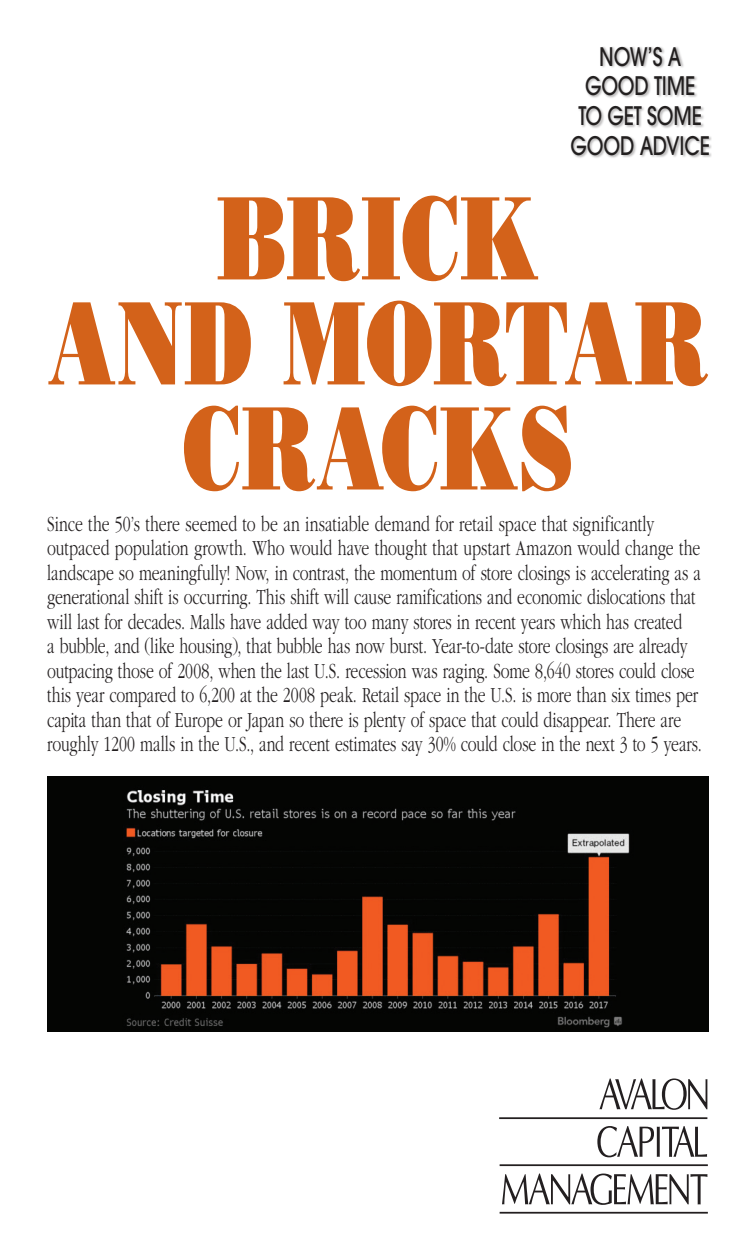
<style>
.page{position:relative;width:756px;height:1260px;background:#fff}
.page>*{position:absolute;margin:0;border:0;box-sizing:border-box;transform-origin:0 0}
.t1{font:118.48px/105px "Bodoni Poster";letter-spacing:.005em;color:#d3621a;text-align:center;scale:.69 1}
.t2{font:500 25.38px/29.8px "Avant Garde";letter-spacing:-.01em;color:#221f1f;text-align:center;scale:.78 1}
.t3{font:300 22.4px/24.5px "Garamond";letter-spacing:-.005em;color:#231f20;scale:.7 1}
</style>
<div class="page">
<svg style="left:599px;top:1078px;width:108px;height:32px"></svg>
<svg style="left:597px;top:1126px;width:110px;height:31px"></svg>
<svg style="left:502px;top:1174px;width:206px;height:31px"></svg>
<hr style="left:499px;top:1117px;width:208px;height:2px;background:#231f20">
<hr style="left:500px;top:1164px;width:208px;height:2px;background:#231f20">
<hr style="left:500px;top:1212px;width:208px;height:2px;background:#231f20">
<div style="left:571px;top:46px;width:141px;height:113px;background:#231f20;opacity:.35"></div>
<img style="left:47px;top:776px;width:662px;height:256px">
<p class="t2" style="left:571px;top:42px;width:180px">NOW’S A<br>GOOD TIME<br>TO GET SOME<br>GOOD ADVICE</p>
<h1 class="t1" style="left:48px;top:184px;width:958px">BRICK<br>AND MORTAR<br>CRACKS</h1>
<p class="t3" style="left:47px;top:512px;width:937px">Since the 50’s there seemed to be an insatiable demand for retail space that significantly outpaced population growth. Who would have thought that upstart Amazon would change the landscape so meaningfully! Now, in contrast, the momentum of store closings is accelerating as a generational shift is occurring. This shift will cause ramifications and economic dislocations that will last for decades. Malls have added way too many stores in recent years which has created<br>a bubble, and (like housing), that bubble has now burst. Year-to-date store closings are already outpacing those of 2008, when the last U.S. recession was raging. Some 8,640 stores could close this year compared to 6,200 at the 2008 peak. Retail space in the U.S. is more than six times per capita than that of Europe or Japan so there is plenty of space that could disappear. There are roughly 1200 malls in the U.S., and recent estimates say 30% could close in the next 3 to 5 years.</p>
</div>
